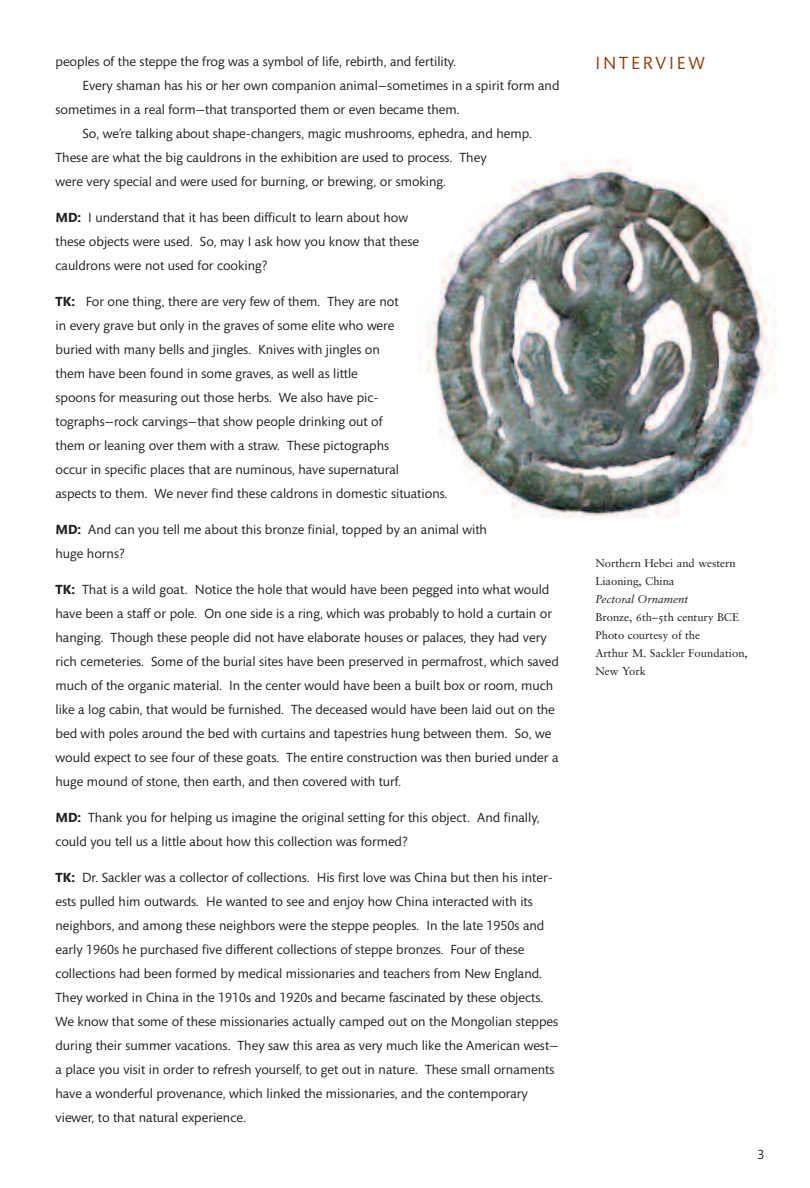
<style>
.page{position:relative;width:810px;height:1188px;background:#fff}
.page>*{position:absolute;margin:0;border:0;box-sizing:border-box;transform-origin:0 0}
.t1{font:18px "Mundo Sans";letter-spacing:.155em;color:#933b03}
.t2{font:13.5px/24px "Mundo Sans";color:#231f20}
.t3{font:11.25px/18px "Sabon";color:#231f20}
.t4{font:11.25px "Sabon Italic Os F";color:#231f20}
.s1{font-weight:700}
.s2{font-family:"Sabon Roman SC"}
</style>
<div class="page">
<img style="left:425px;top:160px;width:351px;height:358px">
<p class="t2" style="left:56px;top:51px;width:402px">peoples of the steppe the frog was a symbol of life, rebirth, and fertility.</p>
<p class="t2" style="left:82px;top:75px;width:479px">Every shaman has his or her own companion animal—sometimes in a spirit form and</p>
<p class="t2" style="left:56px;top:99px;width:406px">sometimes in a real form—that transported them or even became them.</p>
<p class="t2" style="left:82px;top:123px;width:451px">So, we’re talking about shape-changers, magic mushrooms, ephedra, and hemp.</p>
<p class="t2" style="left:56px;top:147px;width:433px">These are what the big cauldrons in the exhibition are used to process. They</p>
<p class="t2" style="left:56px;top:171px;width:392px">were very special and were used for burning, or brewing, or smoking.</p>
<p class="t2" style="left:56px;top:207px;width:365px"><span class="s1">MD:</span> I understand that it has been difficult to learn about how these objects were used. So, may I ask how you know that these cauldrons were not used for cooking?</p>
<p class="t2" style="left:56px;top:291px;width:394px"><span class="s1">TK:</span> For one thing, there are very few of them. They are not<br>in every grave but only in the graves of some elite who were<br>buried with many bells and jingles. Knives with jingles on<br>them have been found in some graves, as well as little<br>spoons for measuring out those herbs. We also have pic&shy;tographs—rock carvings—that show people drinking out of<br>them or leaning over them with a straw. These pictographs<br>occur in specific places that are numinous, have supernatural<br>aspects to them. We never find these caldrons in domestic situations.</p>
<p class="t2" style="left:56px;top:519px;width:433px"><span class="s1">MD:</span> And can you tell me about this bronze finial, topped by an animal with huge horns?</p>
<p class="t2" style="left:56px;top:579px;width:505px"><span class="s1">TK:</span> That is a wild goat. Notice the hole that would have been pegged into what would have been a staff or pole. On one side is a ring, which was probably to hold a curtain or hanging. Though these people did not have elaborate houses or palaces, they had very rich cemeteries. Some of the burial sites have been preserved in permafrost, which saved much of the organic material. In the center would have been a built box or room, much like a log cabin, that would be furnished. The deceased would have been laid out on the bed with poles around the bed with curtains and tapestries hung between them. So, we would expect to see four of these goats. The entire construction was then buried under a huge mound of stone, then earth, and then covered with turf.</p>
<p class="t2" style="left:56px;top:807px;width:486px"><span class="s1">MD:</span> Thank you for helping us imagine the original setting for this object. And finally, could you tell us a little about how this collection was formed?</p>
<p class="t2" style="left:55px;top:867px;width:505px"><span class="s1">TK:</span> Dr. Sackler was a collector of collections. His first love was China but then his inter&shy;ests pulled him outwards. He wanted to see and enjoy how China interacted with its neighbors, and among these neighbors were the steppe peoples. In the late 1950s and early 1960s he purchased five different collections of steppe bronzes. Four of these collections had been formed by medical missionaries and teachers from New England.<br>They worked in China in the 1910s and 1920s and became fascinated by these objects.<br>We know that some of these missionaries actually camped out on the Mongolian steppes during their summer vacations. They saw this area as very much like the American west— a place you visit in order to refresh yourself, to get out in nature. These small ornaments have a wonderful provenance, which linked the missionaries, and the contemporary viewer, to that natural experience.</p>
<h1 class="t1" style="left:596px;top:56px;width:111px">INTERVIEW</h1>
<p class="t3" style="left:596px;top:555px;width:142px">Northern Hebei and western<br>Liaoning, China</p>
<p class="t4" style="left:596px;top:595px;width:94px">Pectoral Ornament</p>
<p class="t3" style="left:596px;top:609px;width:154px">Bronze, <span class="s2">6</span>th–<span class="s2">5</span>th century BCE<br>Photo courtesy of the<br>Arthur M. Sackler Foundation,<br>New York</p>
<p class="t2" style="left:757px;top:1144px;width:8px">3</p>
</div>
